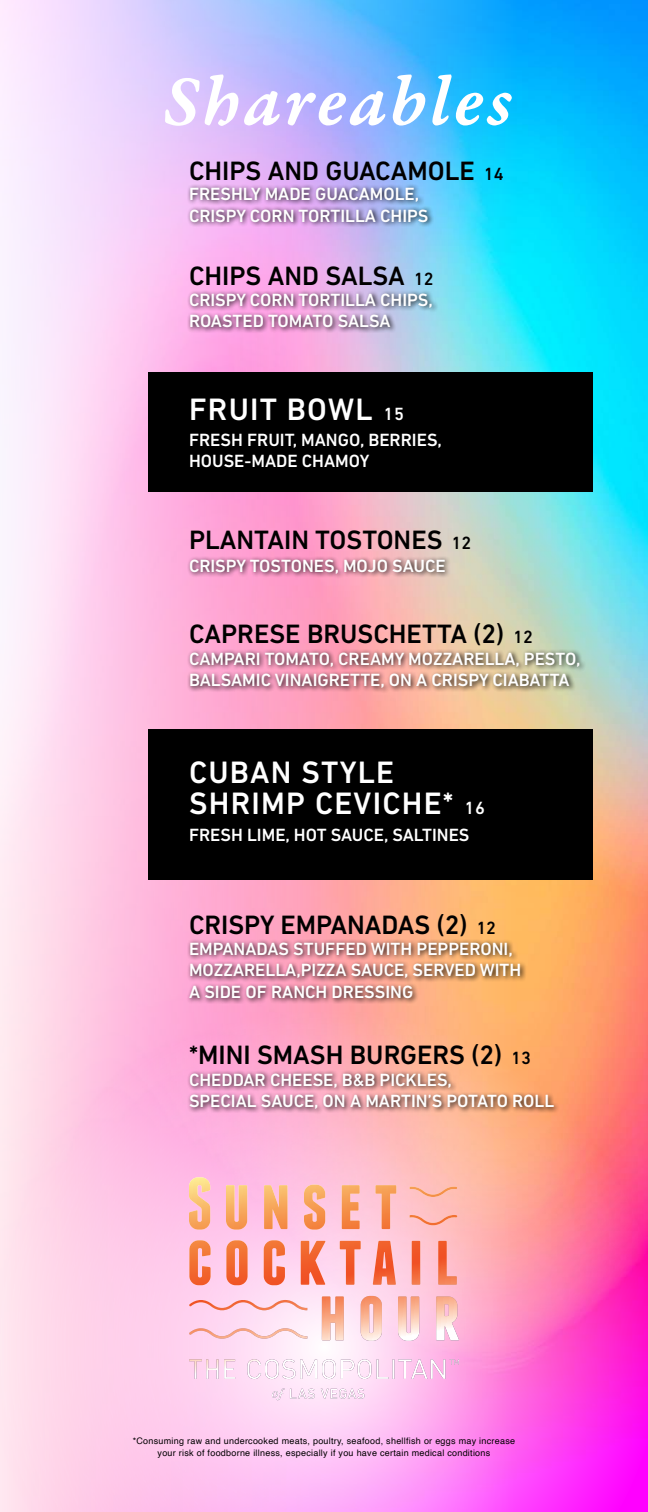
<style>
.page{position:relative;width:648px;height:1512px;background:#fff}
.page>*{position:absolute;margin:0;border:0;box-sizing:border-box;transform-origin:0 0}
.Section{font:75px "Garamond Premr Pro Smbd It Capt";letter-spacing:.035em;color:#fff}
.Item___highlighted_shareables_2{font:500 31.5px/31.5px "DIN Next LT Pro";letter-spacing:.04em;color:#fff}
.Item___highlighted_shareables_1{font:500 31.5px "DIN Next LT Pro";letter-spacing:.04em;color:#fff}
.Item{font:500 27px "DIN Next LT Pro";color:#000}
.Body{font:500 18px/21.6px "DIN Next LT Pro";color:#fff}
.Desc{font:500 18px/21.6px "DIN Next LT Pro";color:#fff}
.Desc-2{font:9px/12px "Helvetica";letter-spacing:.03em;color:#000;text-align:center}
.s1{font-size:18px}
</style>
<div class="page">
<img style="left:0;top:0;width:648px;height:1009px">
<svg style="left:0;top:1009px;width:648px;height:503px;background:#feabd0"></svg>
<svg style="left:189px;top:1177px;width:207px;height:53px;background:#fbb8af"></svg>
<div style="left:148px;top:372px;width:445px;height:119px;background:#000"></div>
<div style="left:148px;top:729px;width:445px;height:151px;background:#000"></div>
<div style="left:187px;top:184px;width:248px;height:44px;background:#000;opacity:.9"></div>
<div style="left:187px;top:290px;width:252px;height:43px;background:#000;opacity:.9"></div>
<div style="left:187px;top:556px;width:264px;height:24px;background:#000;opacity:.9"></div>
<div style="left:187px;top:649px;width:399px;height:45px;background:#000;opacity:.9"></div>
<div style="left:187px;top:939px;width:340px;height:65px;background:#000;opacity:.9"></div>
<div style="left:187px;top:1070px;width:373px;height:45px;background:#000;opacity:.9"></div>
<p class="Section" style="left:162px;top:56px;width:351px">Shareables</p>
<p class="Item" style="left:189px;top:155px;width:316px">CHIPS AND GUACAMOLE <span class="s1">14</span></p>
<p class="Body" style="left:189px;top:183px;width:241px">FRESHLY MADE GUACAMOLE,<br>CRISPY CORN TORTILLA CHIPS</p>
<p class="Item" style="left:189px;top:261px;width:246px">CHIPS AND SALSA <span class="s1">12</span></p>
<p class="Body" style="left:189px;top:289px;width:245px">CRISPY CORN TORTILLA CHIPS,<br>ROASTED TOMATO SALSA</p>
<p class="Item___highlighted_shareables_1" style="left:189px;top:391px;width:216px">FRUIT BOWL <span class="s1">15</span></p>
<p class="Desc" style="left:189px;top:429px;width:255px">FRESH FRUIT, MANGO, BERRIES,<br>HOUSE-MADE CHAMOY</p>
<p class="Item" style="left:189px;top:524px;width:284px">PLANTAIN TOSTONES <span class="s1">12</span></p>
<p class="Body" style="left:189px;top:555px;width:258px">CRISPY TOSTONES, MOJO SAUCE</p>
<p class="Item" style="left:189px;top:618px;width:345px">CAPRESE BRUSCHETTA (2) <span class="s1">12</span></p>
<p class="Body" style="left:189px;top:648px;width:393px">CAMPARI TOMATO, CREAMY MOZZARELLA, PESTO,<br>BALSAMIC VINAIGRETTE, ON A CRISPY CIABATTA</p>
<p class="Item___highlighted_shareables_2" style="left:189px;top:756px;width:297px">CUBAN STYLE<br>SHRIMP CEVICHE* <span class="s1">16</span></p>
<p class="Desc" style="left:189px;top:824px;width:282px">FRESH LIME, HOT SAUCE, SALTINES</p>
<p class="Item" style="left:189px;top:910px;width:309px">CRISPY EMPANADAS (2) <span class="s1">12</span></p>
<p class="Body" style="left:189px;top:938px;width:334px">EMPANADAS STUFFED WITH PEPPERONI,<br>MOZZARELLA,PIZZA SAUCE, SERVED WITH<br>A SIDE OF RANCH DRESSING</p>
<p class="Item" style="left:189px;top:1039px;width:343px">*MINI SMASH BURGERS (2) <span class="s1">13</span></p>
<p class="Body" style="left:189px;top:1069px;width:367px">CHEDDAR CHEESE, B&amp;B PICKLES,<br>SPECIAL SAUCE, ON A MARTIN’S POTATO ROLL</p>
<p class="Desc-2" style="left:133px;top:1435px;width:384px">*Consuming raw and undercooked meats, poultry, seafood, shellfish or eggs may increase your risk of foodborne illness, especially if you have certain medical conditions</p>
</div>
